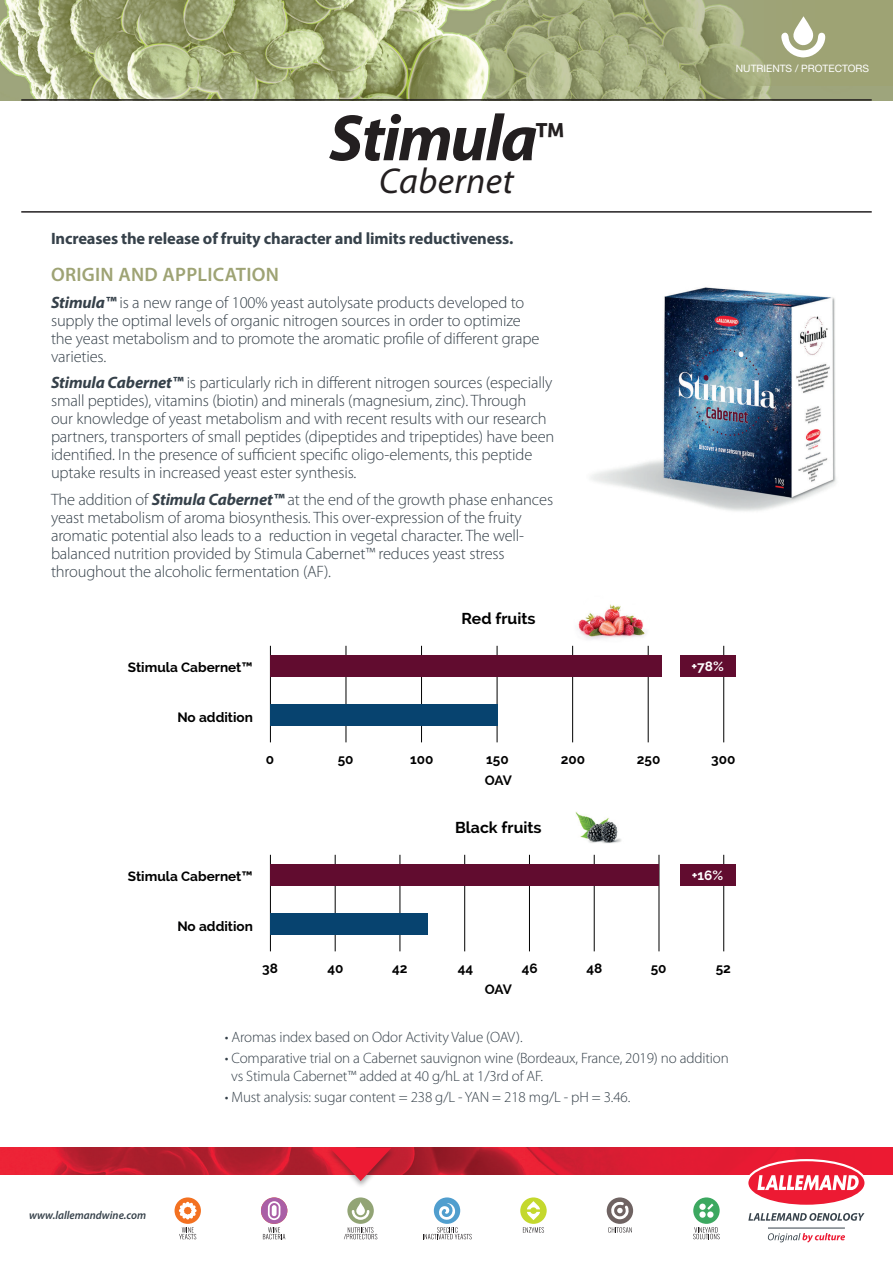
<style>
.page{position:relative;width:893px;height:1263px;background:#fff}
.page>*{position:absolute;margin:0;border:0;box-sizing:border-box;transform-origin:0 0}
.t1{font:italic 700 66px "Myriad Pro";letter-spacing:-.03em;color:#231f20}
.t2{font:italic 36px "Myriad Pro";letter-spacing:.01em;color:#231f20}
.t3{font:600 19.5px "Myriad Pro";letter-spacing:.015em;color:#9ea374}
.t4{font:300 16.5px/18px "Myriad Pro";letter-spacing:-.01em;color:#36414a}
.t5{font:700 16.5px "Myriad Pro";letter-spacing:-.01em;color:#36414a}
.t6{font:700 15.9px "Raleway";color:#000001}
.t7{font:300 15px/18px "Myriad Pro";letter-spacing:-.01em;color:#36414a}
.t8{font:700 13.5px "Raleway";color:#000001}
.t9{font:700 13.5px "Raleway";color:#fff}
.t10{font:italic 600 11.55px "Myriad Pro";color:#36414a;scale:.96 1}
.t11{font:10.2px "Helvetica Neue LT Std";color:#fff}
.s1{font-family:"Bree";font-weight:400;font-style:normal;font-size:42px}
.s2{font-weight:700;font-style:italic}
</style>
<div class="page">
<img style="left:0;top:0;width:893px;height:101px">
<hr style="left:21px;top:99px;width:851px;height:2px;background:#231f20">
<hr style="left:21px;top:211px;width:851px;height:2px;background:#231f20">
<div style="left:728px;top:0;width:165px;height:86px;background:#9ea374"></div>
<svg style="left:781px;top:16px;width:44px;height:41px"></svg>
<img style="left:0;top:1148px;width:893px;height:27px">
<hr style="left:768px;top:1228px;width:77px;height:1px;background:#36414a">
<svg style="left:746px;top:1159px;width:121px;height:48px"></svg>
<div style="left:748px;top:1161px;width:116px;height:44px;background:#ed1a33;border-radius:50%"></div>
<svg style="left:757px;top:1175px;width:102px;height:15px"></svg>
<svg style="left:748px;top:1213px;width:116px;height:8px"></svg>
<svg style="left:768px;top:1233px;width:77px;height:9px"></svg>
<svg style="left:423px;top:1227px;width:49px;height:12px"></svg>
<div style="left:434px;top:1197px;width:26px;height:27px;background:#509ece;border-radius:50%"></div>
<svg style="left:439px;top:1203px;width:16px;height:17px"></svg>
<svg style="left:263px;top:1227px;width:22px;height:12px"></svg>
<div style="left:261px;top:1197px;width:26px;height:27px;background:#aa5fa6;border-radius:50%"></div>
<svg style="left:268px;top:1201px;width:12px;height:19px"></svg>
<svg style="left:523px;top:1227px;width:21px;height:6px"></svg>
<div style="left:520px;top:1197px;width:27px;height:27px;background:#c4d82d;border-radius:50%"></div>
<svg style="left:527px;top:1201px;width:13px;height:19px"></svg>
<svg style="left:344px;top:1227px;width:33px;height:12px"></svg>
<div style="left:347px;top:1197px;width:27px;height:27px;background:#92a475;border-radius:50%"></div>
<svg style="left:356px;top:1201px;width:9px;height:14px"></svg>
<svg style="left:352px;top:1210px;width:17px;height:10px"></svg>
<svg style="left:179px;top:1227px;width:17px;height:12px"></svg>
<svg style="left:175px;top:1197px;width:26px;height:27px"></svg>
<svg style="left:179px;top:1202px;width:18px;height:17px"></svg>
<svg style="left:693px;top:1227px;width:27px;height:12px"></svg>
<div style="left:693px;top:1197px;width:27px;height:27px;background:#3ca860;border-radius:50%"></div>
<div style="left:699px;top:1203px;width:7px;height:7px;background:#fff;border-radius:50%"></div>
<svg style="left:699px;top:1211px;width:7px;height:7px"></svg>
<div style="left:707px;top:1211px;width:6px;height:7px;background:#fff;border-radius:50%"></div>
<svg style="left:707px;top:1203px;width:6px;height:7px"></svg>
<svg style="left:608px;top:1227px;width:24px;height:6px"></svg>
<div style="left:607px;top:1197px;width:26px;height:27px;background:#6f6362;border-radius:50%"></div>
<svg style="left:611px;top:1201px;width:18px;height:18px"></svg>
<div style="left:325px;top:1146px;width:71px;height:43px;background:#231f20;opacity:.4"></div>
<svg style="left:330px;top:1148px;width:62px;height:33px;background:#df4052"></svg>
<img style="left:591px;top:287px;width:245px;height:224px">
<hr style="left:270px;top:646px;width:1px;height:96px;background:#000001">
<hr style="left:270px;top:855px;width:1px;height:96px;background:#000001">
<hr style="left:421px;top:646px;width:1px;height:96px;background:#000001">
<hr style="left:400px;top:855px;width:1px;height:96px;background:#000001">
<hr style="left:572px;top:646px;width:1px;height:96px;background:#000001">
<hr style="left:529px;top:855px;width:1px;height:96px;background:#000001">
<hr style="left:346px;top:646px;width:1px;height:96px;background:#000001">
<hr style="left:335px;top:855px;width:1px;height:96px;background:#000001">
<hr style="left:497px;top:646px;width:1px;height:96px;background:#000001">
<hr style="left:464px;top:855px;width:1px;height:96px;background:#000001">
<hr style="left:648px;top:646px;width:1px;height:96px;background:#000001">
<hr style="left:659px;top:855px;width:1px;height:96px;background:#000001">
<hr style="left:594px;top:855px;width:1px;height:96px;background:#000001">
<hr style="left:723px;top:646px;width:1px;height:96px;background:#000001">
<hr style="left:723px;top:855px;width:1px;height:96px;background:#000001">
<div style="left:270px;top:655px;width:391px;height:21px;background:#610c2f"></div>
<div style="left:270px;top:864px;width:389px;height:21px;background:#610c2f"></div>
<div style="left:680px;top:655px;width:55px;height:21px;background:#610c2f"></div>
<div style="left:680px;top:864px;width:55px;height:21px;background:#610c2f"></div>
<div style="left:270px;top:705px;width:227px;height:21px;background:#07436f"></div>
<div style="left:270px;top:914px;width:158px;height:21px;background:#07436f"></div>
<img style="left:577px;top:604px;width:69px;height:36px">
<img style="left:575px;top:812px;width:46px;height:32px">
<h1 class="t1" style="left:329px;top:95px;width:237px">Stimula<span class="s1">™</span></h1>
<h2 class="t2" style="left:379px;top:159px;width:136px">Cabernet</h2>
<p class="t5" style="left:51px;top:228px;width:464px">Increases the release of fruity character and limits reductiveness.</p>
<p class="t3" style="left:51px;top:262px;width:230px">ORIGIN AND APPLICATION</p>
<p class="t4" style="left:51px;top:293px;width:490px"><span class="s2">Stimula™</span> is a new range of 100% yeast autolysate products developed to supply the optimal levels of organic nitrogen sources in order to optimize the yeast metabolism and to promote the aromatic profile of different grape varieties.</p>
<p class="t4" style="left:51px;top:374px;width:505px"><span class="s2">Stimula Cabernet™</span> is particularly rich in different nitrogen sources (especially small peptides), vitamins (biotin) and minerals (magnesium, zinc). Through<br>our knowledge of yeast metabolism and with recent results with our research partners, transporters of small peptides (dipeptides and tripeptides) have been identified. In the presence of sufficient specific oligo-elements, this peptide uptake results in increased yeast ester synthesis.</p>
<p class="t4" style="left:51px;top:490px;width:504px">The addition of <span class="s2">Stimula Cabernet™</span> at the end of the growth phase enhances yeast metabolism of aroma biosynthesis. This over-expression of the fruity aromatic potential also leads to a reduction in vegetal character. The well&shy;balanced nutrition provided by Stimula Cabernet™ reduces yeast stress throughout the alcoholic fermentation (AF).</p>
<p class="t8" style="left:128px;top:660px;width:126px">Stimula Cabernet™</p>
<p class="t8" style="left:177px;top:709px;width:77px">No addition</p>
<p class="t8" style="left:266px;top:751px;width:10px">0</p>
<p class="t8" style="left:128px;top:869px;width:126px">Stimula Cabernet™</p>
<p class="t8" style="left:177px;top:918px;width:77px">No addition</p>
<p class="t8" style="left:262px;top:960px;width:17px">38</p>
<p class="t6" style="left:461px;top:609px;width:76px">Red fruits</p>
<p class="t8" style="left:338px;top:751px;width:17px">50</p>
<p class="t8" style="left:410px;top:751px;width:25px">100</p>
<p class="t8" style="left:486px;top:751px;width:24px">150</p>
<p class="t8" style="left:485px;top:772px;width:29px">OAV</p>
<p class="t6" style="left:455px;top:818px;width:88px">Black fruits</p>
<p class="t8" style="left:561px;top:751px;width:26px">200</p>
<p class="t8" style="left:637px;top:751px;width:25px">250</p>
<p class="t8" style="left:327px;top:960px;width:18px">40</p>
<p class="t8" style="left:392px;top:960px;width:17px">42</p>
<p class="t8" style="left:458px;top:960px;width:17px">44</p>
<p class="t8" style="left:485px;top:981px;width:29px">OAV</p>
<p class="t8" style="left:522px;top:960px;width:17px">46</p>
<p class="t8" style="left:587px;top:960px;width:17px">48</p>
<p class="t8" style="left:651px;top:960px;width:17px">50</p>
<p class="t11" style="left:736px;top:62px;width:135px">NUTRIENTS / PROTECTORS</p>
<p class="t9" style="left:692px;top:658px;width:34px">+78%</p>
<p class="t8" style="left:711px;top:751px;width:26px">300</p>
<p class="t9" style="left:692px;top:867px;width:33px">+16%</p>
<p class="t8" style="left:716px;top:960px;width:17px">52</p>
<p class="t10" style="left:29px;top:1207px;width:123px">www.lallemandwine.com</p>
<p class="t7" style="left:225px;top:1028px;width:299px">• Aromas index based on Odor Activity Value (OAV).</p>
<p class="t7" style="left:231px;top:1049px;width:499px;text-indent:-6px">• Comparative trial on a Cabernet sauvignon wine (Bordeaux, France, 2019) no addition vs Stimula Cabernet™ added at 40 g/hL at 1/3rd of AF.</p>
<p class="t7" style="left:225px;top:1088px;width:407px">• Must analysis: sugar content = 238 g/L - YAN = 218 mg/L - pH = 3.46.</p>
</div>
